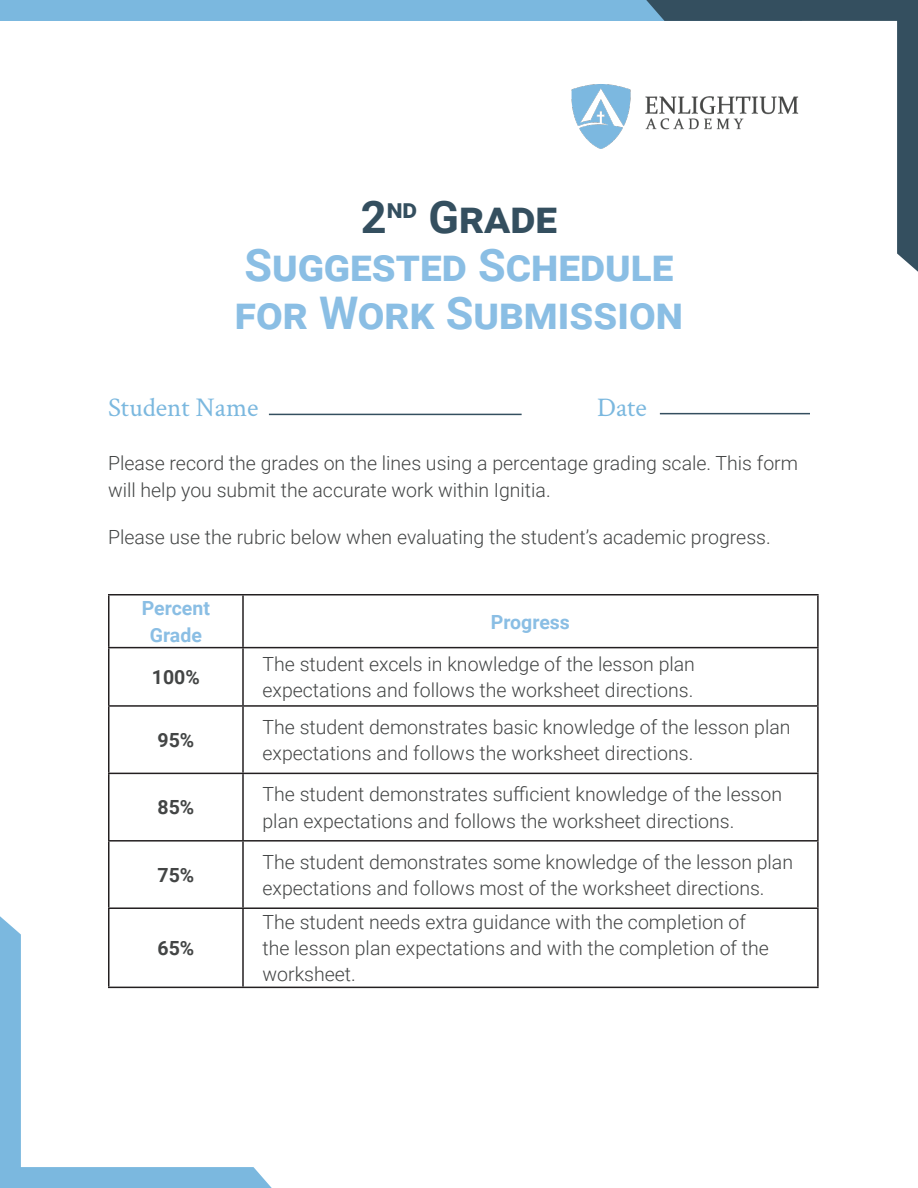
<style>
.page{position:relative;width:918px;height:1188px;background:#fff}
.page>*{position:absolute;margin:0;border:0;box-sizing:border-box;transform-origin:0 0}
.t1{font:700 45px "Roboto";color:#8abee4}
.t2{font:700 45px "Roboto";color:#344f5f}
.Heading{font:27px "Crimson Text";color:#7bb8df}
.t3{font:300 19.5px/26.2px "Roboto";color:#434545}
.t4{font:700 19.5px/26.2px "Roboto";color:#8abee4;text-align:center}
.t5{font:700 19.5px "Roboto";color:#434545}
</style>
<div class="page">
<hr style="left:269px;top:414px;width:253px;height:1px;background:#344f5f">
<hr style="left:660px;top:413px;width:150px;height:1px;background:#344f5f">
<hr style="left:108px;top:594px;width:135px;height:2px;background:#231f20">
<hr style="left:108px;top:596px;width:2px;height:51px;background:#231f20">
<hr style="left:243px;top:594px;width:576px;height:2px;background:#231f20">
<hr style="left:242px;top:596px;width:2px;height:51px;background:#231f20">
<hr style="left:817px;top:596px;width:2px;height:51px;background:#231f20">
<hr style="left:108px;top:647px;width:135px;height:1px;background:#231f20">
<hr style="left:108px;top:648px;width:2px;height:57px;background:#231f20">
<hr style="left:243px;top:647px;width:576px;height:1px;background:#231f20">
<hr style="left:242px;top:648px;width:2px;height:57px;background:#231f20">
<hr style="left:817px;top:648px;width:2px;height:57px;background:#231f20">
<hr style="left:108px;top:705px;width:135px;height:2px;background:#231f20">
<hr style="left:108px;top:707px;width:2px;height:66px;background:#231f20">
<hr style="left:243px;top:705px;width:576px;height:2px;background:#231f20">
<hr style="left:242px;top:707px;width:2px;height:66px;background:#231f20">
<hr style="left:817px;top:707px;width:2px;height:66px;background:#231f20">
<hr style="left:108px;top:773px;width:135px;height:1px;background:#231f20">
<hr style="left:108px;top:774px;width:2px;height:66px;background:#231f20">
<hr style="left:243px;top:773px;width:576px;height:1px;background:#231f20">
<hr style="left:242px;top:774px;width:2px;height:66px;background:#231f20">
<hr style="left:817px;top:774px;width:2px;height:66px;background:#231f20">
<hr style="left:108px;top:840px;width:135px;height:2px;background:#231f20">
<hr style="left:108px;top:842px;width:2px;height:65px;background:#231f20">
<hr style="left:243px;top:840px;width:576px;height:2px;background:#231f20">
<hr style="left:242px;top:842px;width:2px;height:65px;background:#231f20">
<hr style="left:817px;top:842px;width:2px;height:65px;background:#231f20">
<hr style="left:243px;top:907px;width:576px;height:2px;background:#231f20">
<hr style="left:817px;top:909px;width:2px;height:78px;background:#231f20">
<hr style="left:243px;top:987px;width:576px;height:1px;background:#231f20">
<img style="left:571px;top:84px;width:60px;height:65px">
<div style="left:0;top:0;width:802px;height:21px;background:#7bb8df"></div>
<svg style="left:645px;top:0;width:273px;height:272px"></svg>
<svg style="left:0;top:904px;width:284px;height:284px"></svg>
<p class="t2" style="left:361px;top:186px;width:198px">2<sup>nd</sup> Grade</p>
<p class="t1" style="left:245px;top:234px;width:430px">Suggested Schedule</p>
<p class="t1" style="left:235px;top:281px;width:450px">for Work Submission</p>
<p class="Heading" style="left:108px;top:389px;width:152px">Student Name</p>
<p class="Heading" style="left:597px;top:389px;width:51px">Date</p>
<p class="t3" style="left:108px;top:450px;width:692px">Please record the grades on the lines using a percentage grading scale. This form will help you submit the accurate work within Ignitia.</p>
<p class="t3" style="left:108px;top:524px;width:664px">Please use the rubric below when evaluating the student’s academic progress.</p>
<p class="t4" style="left:142px;top:595px;width:70px">Percent<br>Grade</p>
<p class="t5" style="left:152px;top:664px;width:49px">100%</p>
<p class="t5" style="left:157px;top:726px;width:38px">95%</p>
<p class="t5" style="left:157px;top:794px;width:38px">85%</p>
<p class="t5" style="left:157px;top:861px;width:38px">75%</p>
<p class="t5" style="left:157px;top:935px;width:38px">65%</p>
<p class="t4" style="left:491px;top:608px;width:81px">Progress</p>
<p class="t3" style="left:262px;top:650px;width:434px">The student excels in knowledge of the lesson plan expectations and follows the worksheet directions.</p>
<p class="t3" style="left:262px;top:713px;width:530px">The student demonstrates basic knowledge of the lesson plan expectations and follows the worksheet directions.</p>
<p class="t3" style="left:262px;top:780px;width:521px">The student demonstrates sufficient knowledge of the lesson plan expectations and follows the worksheet directions.</p>
<p class="t3" style="left:262px;top:848px;width:532px">The student demonstrates some knowledge of the lesson plan expectations and follows most of the worksheet directions.</p>
<p class="t3" style="left:262px;top:908px;width:508px">The student needs extra guidance with the completion of the lesson plan expectations and with the completion of the worksheet.</p>
</div>
